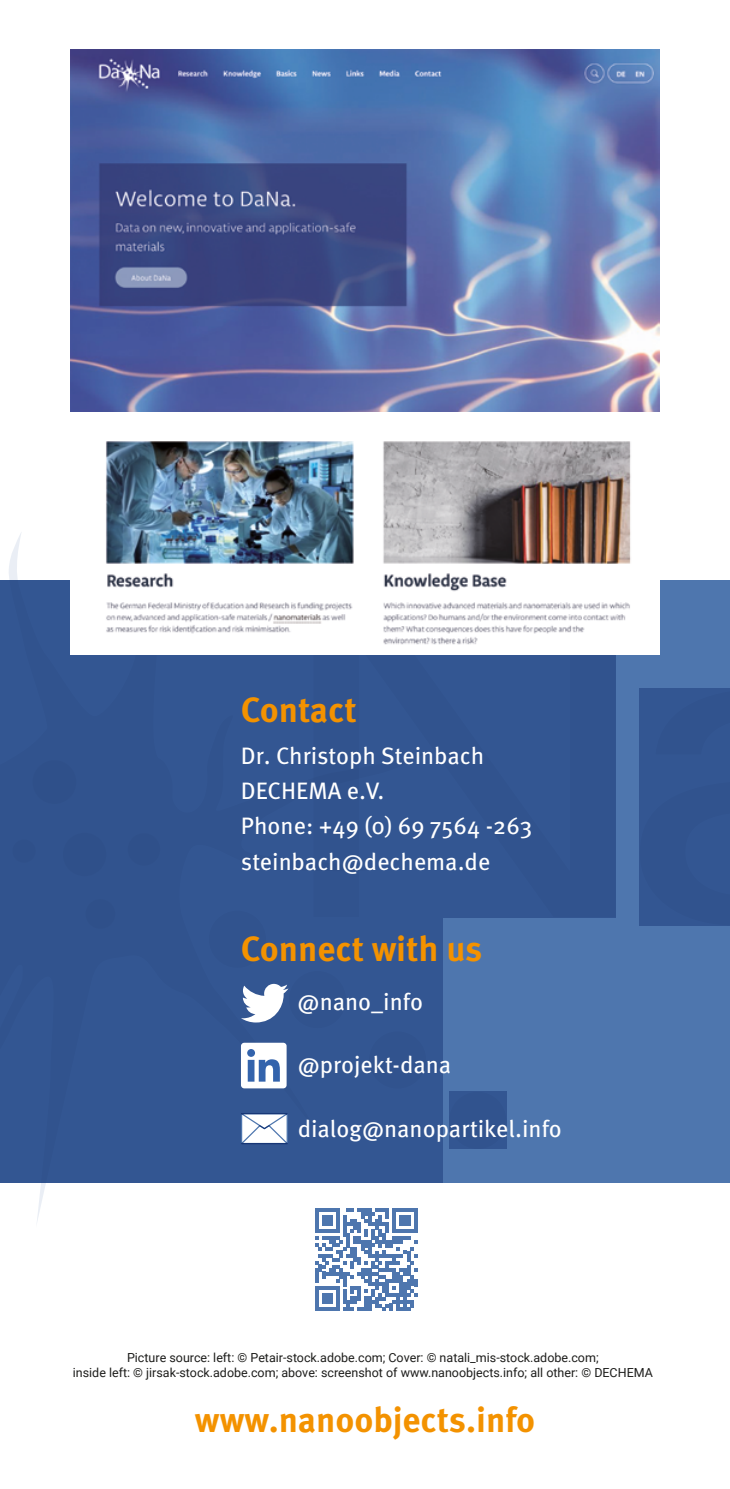
<style>
.page{position:relative;width:730px;height:1489px;background:#fff}
.page>*{position:absolute;margin:0;border:0;box-sizing:border-box;transform-origin:0 0}
.Body_9_5_14{font:700 35px "Meta Pro";color:#f39200}
.Body_9_5_14-2{font:23.75px "Meta Pro";color:#fff}
.t1{font:12.5px/15px "Roboto";color:#1d1d1b;text-align:center}
</style>
<div class="page">
<div style="left:0;top:580px;width:730px;height:602px;background:#4e76ae"></div>
<svg style="left:0;top:533px;width:442px;height:694px;background:#47669c"></svg>
<div style="left:313px;top:654px;width:303px;height:263px;background:#335692"></div>
<div style="left:640px;top:688px;width:90px;height:237px;background:#335692"></div>
<div style="left:209px;top:910px;width:57px;height:57px;background:#31538e;border-radius:50%"></div>
<div style="left:13px;top:839px;width:23px;height:23px;background:#2f508a;border-radius:50%"></div>
<div style="left:63px;top:832px;width:43px;height:44px;background:#2f508a;border-radius:50%"></div>
<div style="left:128px;top:833px;width:32px;height:32px;background:#2f508a;border-radius:50%"></div>
<div style="left:86px;top:899px;width:29px;height:29px;background:#2f508a;border-radius:50%"></div>
<div style="left:33px;top:760px;width:43px;height:43px;background:#2f508a;border-radius:50%"></div>
<div style="left:289px;top:971px;width:57px;height:57px;background:#31538e;border-radius:50%"></div>
<div style="left:369px;top:1031px;width:57px;height:57px;background:#31538e;border-radius:50%"></div>
<div style="left:449px;top:1091px;width:57px;height:57px;background:#31538e;border-radius:50%"></div>
<svg style="left:241px;top:983px;width:47px;height:39px;background:#acbad2"></svg>
<div style="left:241px;top:1042px;width:46px;height:46px;background:#fff;border-radius:3px"></div>
<svg style="left:247px;top:1049px;width:33px;height:32px"></svg>
<svg style="left:237px;top:1112px;width:55px;height:32px;background:#b7c4d9"></svg>
<svg style="left:315px;top:1208px;width:102px;height:102px"></svg>
<img style="left:71px;top:411px;width:588px;height:243px">
<img style="left:71px;top:50px;width:588px;height:361px">
<p class="Body_9_5_14" style="left:241px;top:682px;width:117px">Contact</p>
<p class="Body_9_5_14-2" style="left:241px;top:738px;width:245px">Dr. Christoph Steinbach</p>
<p class="Body_9_5_14-2" style="left:241px;top:773px;width:145px">DECHEMA e.V.</p>
<p class="Body_9_5_14-2" style="left:241px;top:808px;width:293px">Phone: +49 (0) 69 7564 -263</p>
<p class="Body_9_5_14-2" style="left:241px;top:843px;width:251px">steinbach@dechema.de</p>
<p class="Body_9_5_14" style="left:241px;top:921px;width:243px">Connect with us</p>
<p class="Body_9_5_14-2" style="left:298px;top:983px;width:127px">@nano_info</p>
<p class="Body_9_5_14-2" style="left:298px;top:1046px;width:155px">@projekt-dana</p>
<p class="Body_9_5_14-2" style="left:298px;top:1110px;width:266px">dialog@nanopartikel.info</p>
<p class="t1" style="left:73px;top:1349px;width:581px">Picture source: left: © Petair-stock.adobe.com; Cover: © natali_mis-stock.adobe.com;<br>inside left: © jirsak-stock.adobe.com; above: screenshot of www.nanoobjects.info; all other: © DECHEMA</p>
<p class="Body_9_5_14" style="left:195px;top:1392px;width:342px">www.nanoobjects.info</p>
</div>
